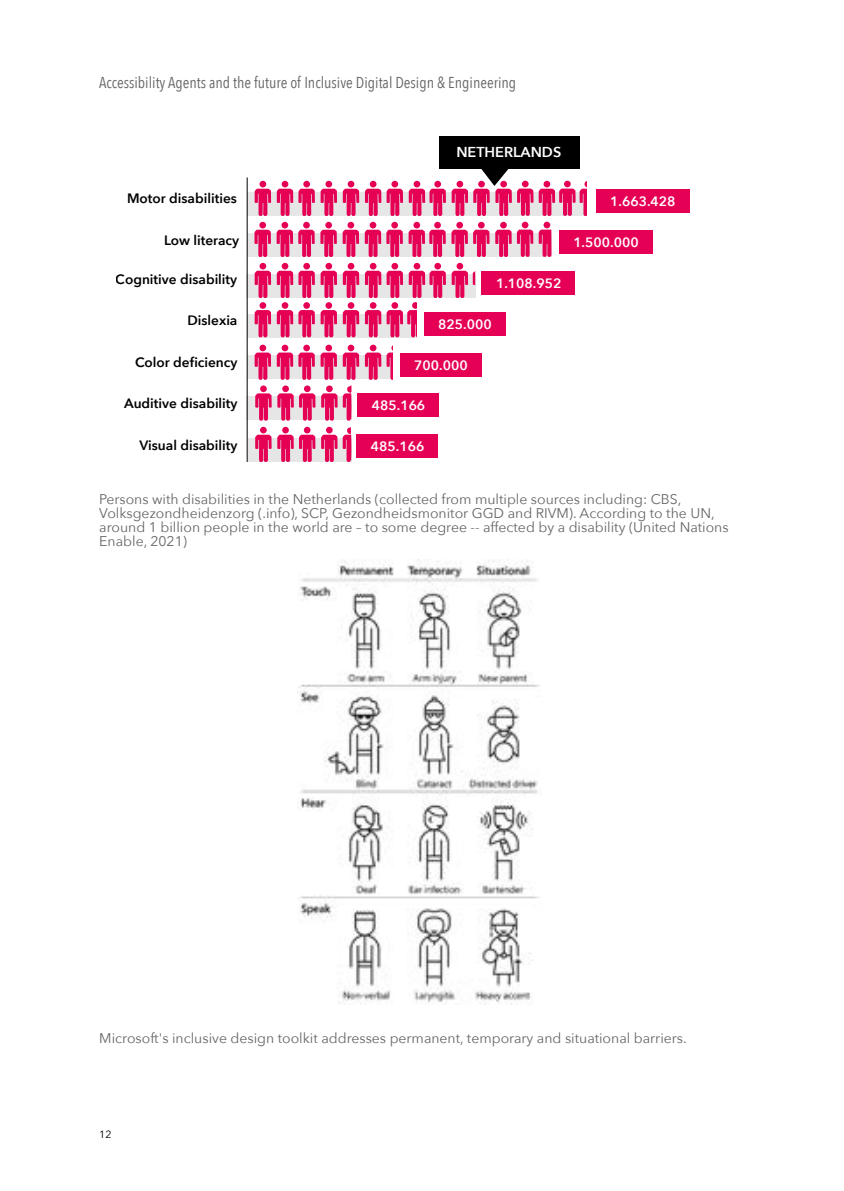
<style>
.page{position:relative;width:844px;height:1191px;background:#fff}
.page>*{position:absolute;margin:0;border:0;box-sizing:border-box;transform-origin:0 0}
.t1{font:15.75px "Avenir Next Condensed";color:#656564}
.t2{font:600 14.35px "Avenir Next";color:#fff}
._8_Onderschrift_tabe{font:14px/14px "Avenir Next";color:#656564}
.t3{font:600 13.47px "Avenir Next";color:#000}
.t4{font:600 13.47px "Avenir Next";color:#fff}
.t5{font:10.5px "Avenir Next";color:#000}
</style>
<div class="page">
<svg style="left:248px;top:193px;width:269px;height:23px"></svg>
<div style="left:247px;top:233px;width:304px;height:23px;background:#e6e6e6"></div>
<div style="left:246px;top:275px;width:229px;height:23px;background:#e6e6e6"></div>
<div style="left:247px;top:314px;width:171px;height:23px;background:#e6e6e6"></div>
<svg style="left:248px;top:355px;width:117px;height:23px"></svg>
<svg style="left:246px;top:396px;width:97px;height:24px"></svg>
<div style="left:248px;top:439px;width:103px;height:23px;background:#e6e6e6"></div>
<svg style="left:254px;top:189px;width:17px;height:27px"></svg>
<div style="left:259px;top:181px;width:7px;height:6px;background:#e50056;border-radius:50%"></div>
<div style="left:281px;top:181px;width:7px;height:6px;background:#e50056;border-radius:50%"></div>
<div style="left:303px;top:181px;width:7px;height:6px;background:#e50056;border-radius:50%"></div>
<svg style="left:277px;top:189px;width:60px;height:27px;background:#e56092"></svg>
<div style="left:325px;top:181px;width:7px;height:6px;background:#e50056;border-radius:50%"></div>
<svg style="left:343px;top:189px;width:16px;height:27px"></svg>
<div style="left:347px;top:181px;width:7px;height:6px;background:#e50056;border-radius:50%"></div>
<svg style="left:517px;top:181px;width:70px;height:35px"></svg>
<div style="left:584px;top:181px;width:7px;height:6px;background:#e50056;border-radius:50%"></div>
<div style="left:587px;top:175px;width:9px;height:45px;background:#fff"></div>
<div style="left:596px;top:189px;width:93px;height:23px;background:#e50056"></div>
<div style="left:259px;top:222px;width:7px;height:6px;background:#e50056;border-radius:50%"></div>
<div style="left:281px;top:222px;width:7px;height:6px;background:#e50056;border-radius:50%"></div>
<svg style="left:254px;top:230px;width:60px;height:27px"></svg>
<div style="left:303px;top:222px;width:7px;height:6px;background:#e50056;border-radius:50%"></div>
<div style="left:325px;top:222px;width:7px;height:6px;background:#e50056;border-radius:50%"></div>
<div style="left:347px;top:222px;width:7px;height:6px;background:#e50056;border-radius:50%"></div>
<div style="left:369px;top:222px;width:7px;height:6px;background:#e50056;border-radius:50%"></div>
<div style="left:391px;top:222px;width:7px;height:6px;background:#e50056;border-radius:50%"></div>
<div style="left:413px;top:222px;width:7px;height:6px;background:#e50056;border-radius:50%"></div>
<svg style="left:320px;top:230px;width:125px;height:27px"></svg>
<div style="left:434px;top:222px;width:7px;height:6px;background:#e50056;border-radius:50%"></div>
<svg style="left:451px;top:222px;width:38px;height:35px"></svg>
<svg style="left:495px;top:222px;width:56px;height:35px"></svg>
<div style="left:543px;top:222px;width:7px;height:6px;background:#e50056;border-radius:50%"></div>
<div style="left:559px;top:230px;width:93px;height:23px;background:#e50056"></div>
<svg style="left:254px;top:271px;width:17px;height:27px"></svg>
<div style="left:259px;top:263px;width:7px;height:6px;background:#e50056;border-radius:50%"></div>
<div style="left:281px;top:263px;width:7px;height:6px;background:#e50056;border-radius:50%"></div>
<div style="left:303px;top:263px;width:7px;height:6px;background:#e50056;border-radius:50%"></div>
<svg style="left:277px;top:271px;width:60px;height:27px"></svg>
<div style="left:325px;top:263px;width:7px;height:6px;background:#e50056;border-radius:50%"></div>
<svg style="left:343px;top:271px;width:16px;height:27px"></svg>
<div style="left:347px;top:263px;width:7px;height:6px;background:#e50056;border-radius:50%"></div>
<svg style="left:365px;top:263px;width:110px;height:35px"></svg>
<div style="left:482px;top:271px;width:93px;height:23px;background:#e50056"></div>
<svg style="left:254px;top:310px;width:17px;height:27px"></svg>
<div style="left:259px;top:302px;width:7px;height:7px;background:#e50056;border-radius:50%"></div>
<div style="left:281px;top:302px;width:7px;height:7px;background:#e50056;border-radius:50%"></div>
<div style="left:303px;top:302px;width:7px;height:7px;background:#e50056;border-radius:50%"></div>
<svg style="left:277px;top:310px;width:60px;height:27px"></svg>
<div style="left:325px;top:302px;width:7px;height:7px;background:#e50056;border-radius:50%"></div>
<svg style="left:343px;top:310px;width:16px;height:27px"></svg>
<div style="left:347px;top:302px;width:7px;height:7px;background:#e50056;border-radius:50%"></div>
<div style="left:370px;top:302px;width:6px;height:7px;background:#e50056;border-radius:50%"></div>
<div style="left:391px;top:302px;width:7px;height:7px;background:#e50056;border-radius:50%"></div>
<svg style="left:365px;top:310px;width:52px;height:27px"></svg>
<div style="left:412px;top:302px;width:6px;height:7px;background:#e50056;border-radius:50%"></div>
<div style="left:417px;top:301px;width:11px;height:46px;background:#fff"></div>
<div style="left:424px;top:312px;width:81px;height:23px;background:#e50056"></div>
<svg style="left:254px;top:352px;width:17px;height:28px"></svg>
<div style="left:259px;top:345px;width:7px;height:6px;background:#e50056;border-radius:50%"></div>
<div style="left:281px;top:345px;width:7px;height:6px;background:#e50056;border-radius:50%"></div>
<div style="left:303px;top:345px;width:7px;height:6px;background:#e50056;border-radius:50%"></div>
<svg style="left:277px;top:352px;width:60px;height:28px;background:#e66595"></svg>
<div style="left:325px;top:345px;width:7px;height:6px;background:#e50056;border-radius:50%"></div>
<svg style="left:343px;top:352px;width:16px;height:28px"></svg>
<div style="left:347px;top:345px;width:7px;height:6px;background:#e50056;border-radius:50%"></div>
<div style="left:369px;top:345px;width:7px;height:6px;background:#e50056;border-radius:50%"></div>
<svg style="left:365px;top:352px;width:28px;height:28px"></svg>
<div style="left:391px;top:345px;width:7px;height:6px;background:#e50056;border-radius:50%"></div>
<div style="left:393px;top:339px;width:10px;height:46px;background:#fff"></div>
<div style="left:400px;top:353px;width:81px;height:24px;background:#e50056"></div>
<svg style="left:255px;top:393px;width:16px;height:27px"></svg>
<div style="left:260px;top:385px;width:7px;height:7px;background:#e50056;border-radius:50%"></div>
<div style="left:282px;top:385px;width:7px;height:7px;background:#e50056;border-radius:50%"></div>
<svg style="left:277px;top:393px;width:38px;height:27px"></svg>
<div style="left:304px;top:385px;width:6px;height:7px;background:#e50056;border-radius:50%"></div>
<svg style="left:321px;top:393px;width:16px;height:27px"></svg>
<div style="left:326px;top:385px;width:6px;height:7px;background:#e50056;border-radius:50%"></div>
<svg style="left:343px;top:386px;width:8px;height:34px"></svg>
<div style="left:357px;top:393px;width:81px;height:23px;background:#e50056"></div>
<svg style="left:255px;top:435px;width:16px;height:27px"></svg>
<div style="left:260px;top:427px;width:7px;height:6px;background:#e50056;border-radius:50%"></div>
<svg style="left:277px;top:427px;width:38px;height:35px"></svg>
<svg style="left:321px;top:427px;width:30px;height:35px"></svg>
<div style="left:356px;top:434px;width:81px;height:23px;background:#e50056"></div>
<div style="left:438px;top:136px;width:141px;height:33px;background:#000"></div>
<svg style="left:365px;top:169px;width:146px;height:47px"></svg>
<hr style="left:247px;top:177px;width:1px;height:285px;background:#000">
<img style="left:297px;top:559px;width:243px;height:446px">
<p class="t1" style="left:99px;top:69px;width:418px">Accessibility Agents and the future of Inclusive Digital Design &amp; Engineering</p>
<p class="t3" style="left:127px;top:186px;width:111px">Motor disabilities</p>
<p class="t3" style="left:164px;top:229px;width:77px">Low literacy</p>
<p class="t3" style="left:116px;top:268px;width:123px">Cognitive disability</p>
<p class="t3" style="left:187px;top:309px;width:51px">Dislexia</p>
<p class="t3" style="left:135px;top:351px;width:104px">Color deficiency</p>
<p class="t3" style="left:124px;top:392px;width:115px">Auditive disability</p>
<p class="t3" style="left:139px;top:434px;width:99px">Visual disability</p>
<p class="t2" style="left:456px;top:140px;width:106px">NETHERLANDS</p>
<p class="t4" style="left:496px;top:271px;width:67px">1.108.952</p>
<p class="t4" style="left:438px;top:312px;width:55px">825.000</p>
<p class="t4" style="left:414px;top:354px;width:55px">700.000</p>
<p class="t4" style="left:372px;top:393px;width:55px">485.166</p>
<p class="t4" style="left:371px;top:434px;width:55px">485.166</p>
<p class="t4" style="left:610px;top:190px;width:67px">1.663.428</p>
<p class="t4" style="left:573px;top:230px;width:67px">1.500.000</p>
<p class="_8_Onderschrift_tabe" style="left:99px;top:492px;width:630px">Persons with disabilities in the Netherlands (collected from multiple sources including: CBS, Volksgezondheidenzorg (.info), SCP, Gezondheidsmonitor GGD and RIVM). According to the UN, around 1 billion people in the world are – to some degree -- affected by a disability (United Nations Enable, 2021)</p>
<p class="_8_Onderschrift_tabe" style="left:99px;top:1031px;width:588px">Microsoft's inclusive design toolkit addresses permanent, temporary and situational barriers.</p>
<p class="t5" style="left:99px;top:1126px;width:14px">12</p>
</div>
